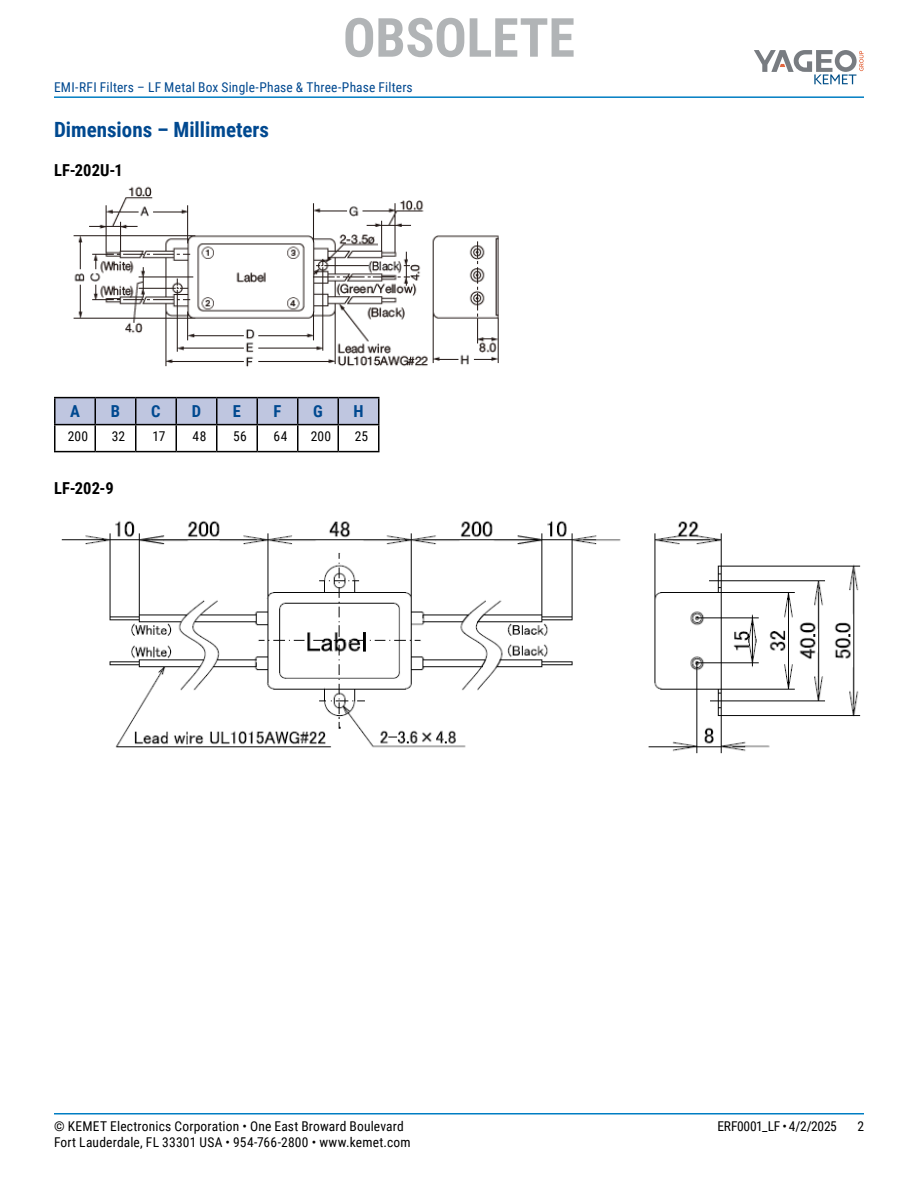
<style>
.page{position:relative;width:918px;height:1188px;background:#fff}
.page>*{position:absolute;margin:0;border:0;box-sizing:border-box;transform-origin:0 0}
.t1{font:700 54px "Roboto Condensed";letter-spacing:-.005em;color:#b1b4b6}
.t2{font:700 21px "Roboto Condensed";color:#004990}
.t3{font:700 16.5px "Roboto Condensed";letter-spacing:.005em;color:#000}
.t4{font:700 16.5px "Roboto Condensed";color:#004990}
.t5{font:13.5px "Roboto Condensed";letter-spacing:.015em;color:#000}
.t6{font:13.5px "Roboto Condensed";letter-spacing:.015em;color:#004990}
.t7{font:13.5px "Roboto Condensed";letter-spacing:-.02em;color:#000}
</style>
<div class="page">
<hr style="left:54px;top:1113px;width:810px;height:2px;background:#007dc3">
<hr style="left:54px;top:96px;width:810px;height:2px;background:#007dc3">
<svg style="left:754px;top:50px;width:110px;height:34px"></svg>
<img style="left:73px;top:186px;width:426px;height:181px">
<hr style="left:54px;top:424px;width:41px;height:1px;background:#000">
<hr style="left:338px;top:424px;width:42px;height:1px;background:#000">
<hr style="left:54px;top:397px;width:41px;height:1px;background:#000">
<hr style="left:54px;top:398px;width:2px;height:26px;background:#000">
<hr style="left:95px;top:397px;width:41px;height:1px;background:#000">
<hr style="left:136px;top:397px;width:40px;height:1px;background:#000">
<hr style="left:176px;top:397px;width:41px;height:1px;background:#000">
<hr style="left:217px;top:397px;width:40px;height:1px;background:#000">
<hr style="left:257px;top:397px;width:41px;height:1px;background:#000">
<hr style="left:298px;top:397px;width:40px;height:1px;background:#000">
<hr style="left:338px;top:397px;width:42px;height:1px;background:#000">
<hr style="left:378px;top:398px;width:2px;height:26px;background:#000">
<hr style="left:54px;top:425px;width:2px;height:26px;background:#000">
<svg style="left:55px;top:398px;width:324px;height:53px"></svg>
<hr style="left:378px;top:425px;width:2px;height:26px;background:#000">
<hr style="left:54px;top:451px;width:41px;height:1px;background:#000">
<hr style="left:95px;top:451px;width:41px;height:1px;background:#000">
<hr style="left:136px;top:451px;width:40px;height:1px;background:#000">
<hr style="left:176px;top:451px;width:41px;height:1px;background:#000">
<hr style="left:217px;top:451px;width:40px;height:1px;background:#000">
<hr style="left:257px;top:451px;width:41px;height:1px;background:#000">
<hr style="left:298px;top:451px;width:40px;height:1px;background:#000">
<hr style="left:338px;top:451px;width:42px;height:1px;background:#000">
<img style="left:61px;top:520px;width:800px;height:234px">
<h1 class="t1" style="left:343px;top:0;width:233px">OBSOLETE</h1>
<p class="t6" style="left:54px;top:78px;width:360px">EMI-RFI Filters – LF Metal Box Single-Phase &amp; Three-Phase Filters</p>
<h2 class="t2" style="left:54px;top:115px;width:217px">Dimensions – Millimeters</h2>
<p class="t3" style="left:54px;top:159px;width:70px">LF-202U-1</p>
<p class="t4" style="left:70px;top:400px;width:11px">A</p>
<p class="t4" style="left:111px;top:400px;width:11px">B</p>
<p class="t4" style="left:151px;top:400px;width:11px">C</p>
<p class="t4" style="left:192px;top:400px;width:11px">D</p>
<p class="t4" style="left:233px;top:400px;width:10px">E</p>
<p class="t4" style="left:274px;top:400px;width:9px">F</p>
<p class="t4" style="left:313px;top:400px;width:11px">G</p>
<p class="t4" style="left:353px;top:400px;width:12px">H</p>
<p class="t5" style="left:68px;top:427px;width:22px">200</p>
<p class="t5" style="left:112px;top:427px;width:15px">32</p>
<p class="t5" style="left:153px;top:427px;width:14px">17</p>
<p class="t5" style="left:193px;top:427px;width:15px">48</p>
<p class="t5" style="left:233px;top:427px;width:15px">56</p>
<p class="t5" style="left:274px;top:427px;width:15px">64</p>
<p class="t5" style="left:311px;top:427px;width:22px">200</p>
<p class="t5" style="left:355px;top:427px;width:15px">25</p>
<p class="t3" style="left:54px;top:477px;width:61px">LF-202-9</p>
<p class="t5" style="left:54px;top:1116px;width:351px">© KEMET Electronics Corporation • One East Broward Boulevard</p>
<p class="t7" style="left:718px;top:1116px;width:121px">ERF0001_LF • 4/2/2025</p>
<p class="t5" style="left:857px;top:1116px;width:8px">2</p>
<p class="t5" style="left:54px;top:1133px;width:358px">Fort Lauderdale, FL 33301 USA • 954-766-2800 • www.kemet.com</p>
</div>
